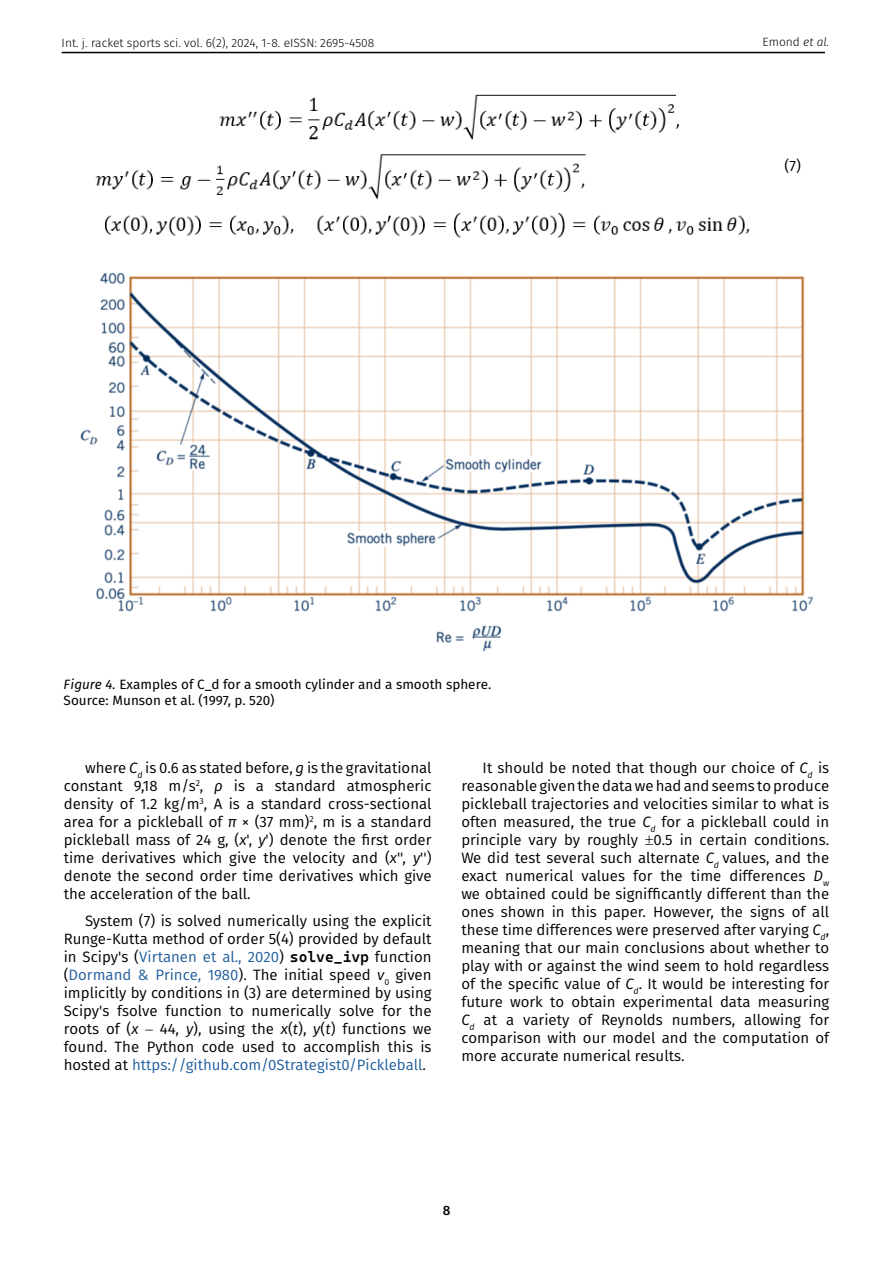
<style>
.page{position:relative;width:893px;height:1263px;background:#fff}
.page>*{position:absolute;margin:0;border:0;box-sizing:border-box;transform-origin:0 0}
.t1{font:15px/18px "Fira Sans";color:#000;text-align:justify}
.t2{font:13.5px/16.2px "Fira Sans";color:#000}
.t3{font:500 13.5px "Fira Sans";color:#000}
.t4{font:300 12px "Fira Sans";color:#000}
.s1{font-style:italic}
.s2{color:#215e9e}
.s3{font-family:"Cascadia Code"}
.s4{font-family:"Sylfaen"}
</style>
<div class="page">
<hr style="left:62px;top:52px;width:763px;height:1px;background:#000">
<img style="left:80px;top:272px;width:733px;height:380px">
<img style="left:95px;top:94px;width:655px;height:144px">
<p class="t4" style="left:62px;top:34px;width:314px">Int. j. racket sports sci. vol. 6(2), 2024, 1-8. eISSN: 2695-4508</p>
<p class="t4" style="left:763px;top:33px;width:68px">Emond <span class="s1">et al.</span></p>
<p class="t2" style="left:64px;top:676px;width:429px"><span class="s1">Figure 4.</span> Examples of C_d for a smooth cylinder and a smooth sphere.<br>Source: Munson et al. (1997, p. 520)</p>
<p class="t1" style="left:784px;top:156px;width:18px">(7)</p>
<p class="t1" style="left:64px;top:758px;width:369px;text-indent:21px">where <span class="s1">C</span><sub>d</sub> is 0.6 as stated before, <span class="s1">g</span> is the gravitational constant 9,18 m/s<sup>2</sup>, <span class="s1">ρ</span> is a standard atmospheric density of 1.2 kg/m<sup>3</sup>, A is a standard cross-sectional area for a pickleball of <span class="s1">π</span> × (37 mm)<sup>2</sup>, m is a standard pickleball mass of 24 g, (<span class="s1">x</span>', <span class="s1">y</span>') denote the first order time derivatives which give the velocity and (<span class="s1">x</span>'', <span class="s1">y</span>'') denote the second order time derivatives which give the acceleration of the ball.</p>
<p class="t1" style="left:64px;top:911px;width:369px;text-indent:21px">System (7) is solved numerically using the explicit Runge-Kutta method of order 5(4) provided by default in Scipy's (<span class="s2">Virtanen et al., 2020</span>) <span class="s3">solve_ivp</span> function (<span class="s2">Dormand &amp; Prince, 1980</span>). The initial speed <span class="s1">v</span><sub>0</sub> given implicitly by conditions in (3) are determined by using Scipy's fsolve function to numerically solve for the roots of (<span class="s1">x</span> <span class="s4">–</span> 44, <span class="s1">y</span>), using the <span class="s1">x</span>(<span class="s1">t</span>), <span class="s1">y</span>(<span class="s1">t</span>) functions we found. The Python code used to accomplish this is hosted at <span class="s2">https://github.com/0Strategist0/Pickleball</span>.</p>
<p class="t1" style="left:461px;top:758px;width:369px;text-indent:21px">It should be noted that though our choice of <span class="s1">C</span><sub>d</sub> is reasonable given the data we had and seems to produce pickleball trajectories and velocities similar to what is often measured, the true <span class="s1">C</span><sub>d</sub> for a pickleball could in principle vary by roughly 0.5 in certain conditions.<br>We did test several such alternate <span class="s1">C</span><sub>d</sub> values, and the exact numerical values for the time differences <span class="s1">D</span><sub>w </sub>we obtained could be signifficantly different than the ones shown in this paper. However, the signs of all these time differences were preserved after varying <span class="s1">C</span><sub>d</sub>, meaning that our main conclusions about whether to play with or against the wind seem to hold regardless of the specific value of <span class="s1">C</span><sub>d</sub>. It would be interesting for future work to obtain experimental data measuring <span class="s1">C</span><sub>d</sub> at a variety of Reynolds numbers, allowing for comparison with our model and the computation of more accurate numerical results.</p>
<p class="t3" style="left:443px;top:1199px;width:9px">8</p>
</div>
